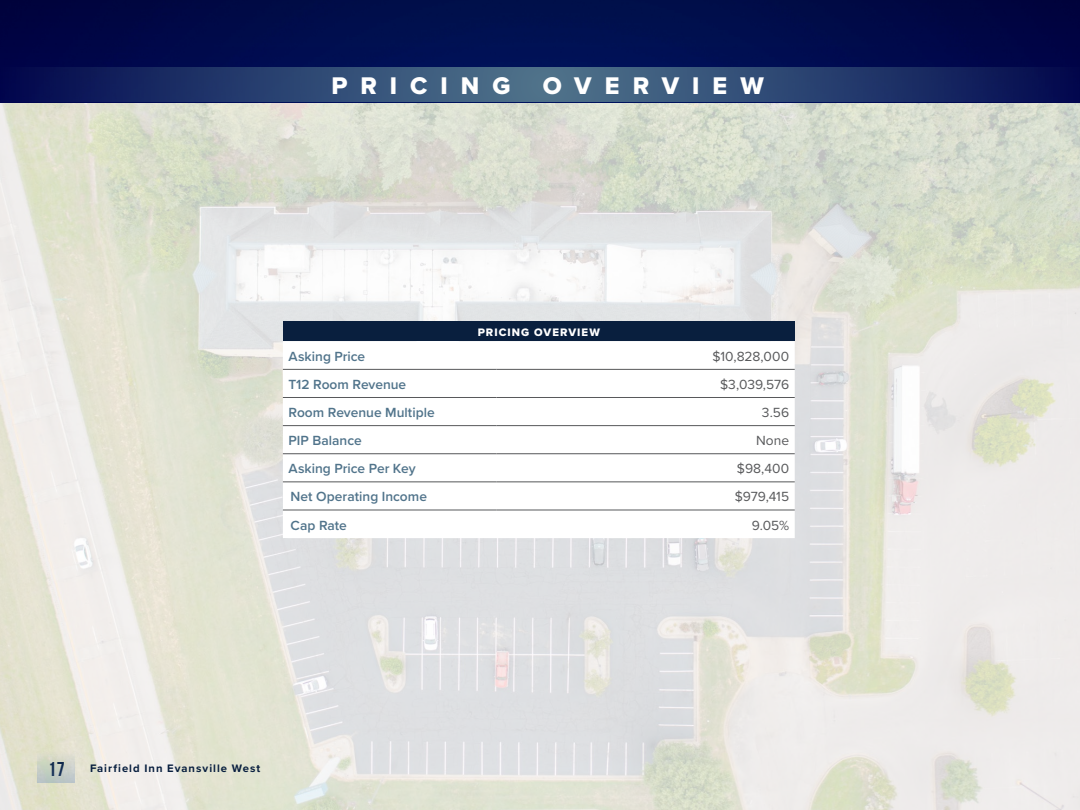
<style>
.page{position:relative;width:1080px;height:810px;background:#fff}
.page>*{position:absolute;margin:0;border:0;box-sizing:border-box;transform-origin:0 0}
.t1{font:25px "Proxima Nova Extrabld";letter-spacing:.52em;color:#fff}
.t2{font:700 20px "Bebas Neue";color:#091f3e}
.t3{font:600 13.75px "Proxima Nova";color:#51748b}
.t4{font:13.75px "Proxima Nova";color:#58595b}
.t5{font:700 11.25px "Proxima Nova";letter-spacing:.09em;color:#081f3f}
.t6{font:11.25px "Proxima Nova Extrabld";letter-spacing:.095em;color:#fff}
</style>
<div class="page">
<img style="left:0;top:103px;width:1080px;height:707px">
<div style="left:283px;top:321px;width:512px;height:20px;background:#091f3e"></div>
<svg style="left:283px;top:341px;width:512px;height:197px"></svg>
<svg style="left:283px;top:370px;width:512px;height:140px"></svg>
<hr style="left:283px;top:369px;width:213px;height:1px;background:#58595b">
<hr style="left:496px;top:369px;width:299px;height:1px;background:#58595b">
<hr style="left:283px;top:397px;width:213px;height:1px;background:#58595b">
<hr style="left:496px;top:397px;width:299px;height:1px;background:#58595b">
<hr style="left:283px;top:425px;width:213px;height:1px;background:#58595b">
<hr style="left:496px;top:425px;width:299px;height:1px;background:#58595b">
<hr style="left:283px;top:454px;width:213px;height:1px;background:#58595b">
<hr style="left:496px;top:454px;width:299px;height:1px;background:#58595b">
<hr style="left:283px;top:482px;width:213px;height:1px;background:#58595b">
<hr style="left:496px;top:482px;width:299px;height:1px;background:#58595b">
<hr style="left:283px;top:510px;width:213px;height:1px;background:#58595b">
<hr style="left:496px;top:510px;width:299px;height:1px;background:#58595b">
<div style="left:0;top:0;width:1080px;height:103px;background:#000c4b"></div>
<svg style="left:59px;top:67px;width:971px;height:35px;background:#2c4571"></svg>
<div style="left:38px;top:751px;width:37px;height:32px;background:linear-gradient(to bottom,#e1e0c9,#b7c4c2)"></div>
<h1 class="t1" style="left:332px;top:67px;width:180px">PRICING</h1>
<h1 class="t1" style="left:543px;top:67px;width:223px">OVERVIEW</h1>
<p class="t6" style="left:478px;top:324px;width:124px">PRICING OVERVIEW</p>
<p class="t3" style="left:289px;top:346px;width:78px">Asking Price</p>
<p class="t4" style="left:712px;top:346px;width:78px">$10,828,000</p>
<p class="t3" style="left:289px;top:374px;width:119px">T12 Room Revenue</p>
<p class="t4" style="left:720px;top:374px;width:71px">$3,039,576</p>
<p class="t3" style="left:289px;top:402px;width:148px">Room Revenue Multiple</p>
<p class="t4" style="left:762px;top:402px;width:29px">3.56</p>
<p class="t3" style="left:289px;top:430px;width:75px">PIP Balance</p>
<p class="t4" style="left:756px;top:430px;width:35px">None</p>
<p class="t3" style="left:289px;top:458px;width:129px">Asking Price Per Key</p>
<p class="t4" style="left:737px;top:458px;width:54px">$98,400</p>
<p class="t3" style="left:291px;top:487px;width:138px">Net Operating Income</p>
<p class="t4" style="left:735px;top:487px;width:56px">$979,415</p>
<p class="t3" style="left:291px;top:515px;width:58px">Cap Rate</p>
<p class="t4" style="left:752px;top:515px;width:39px">9.05%</p>
<h2 class="t2" style="left:48px;top:758px;width:18px">17</h2>
<p class="t5" style="left:90px;top:760px;width:172px">Fairfield Inn Evansville West</p>
</div>
